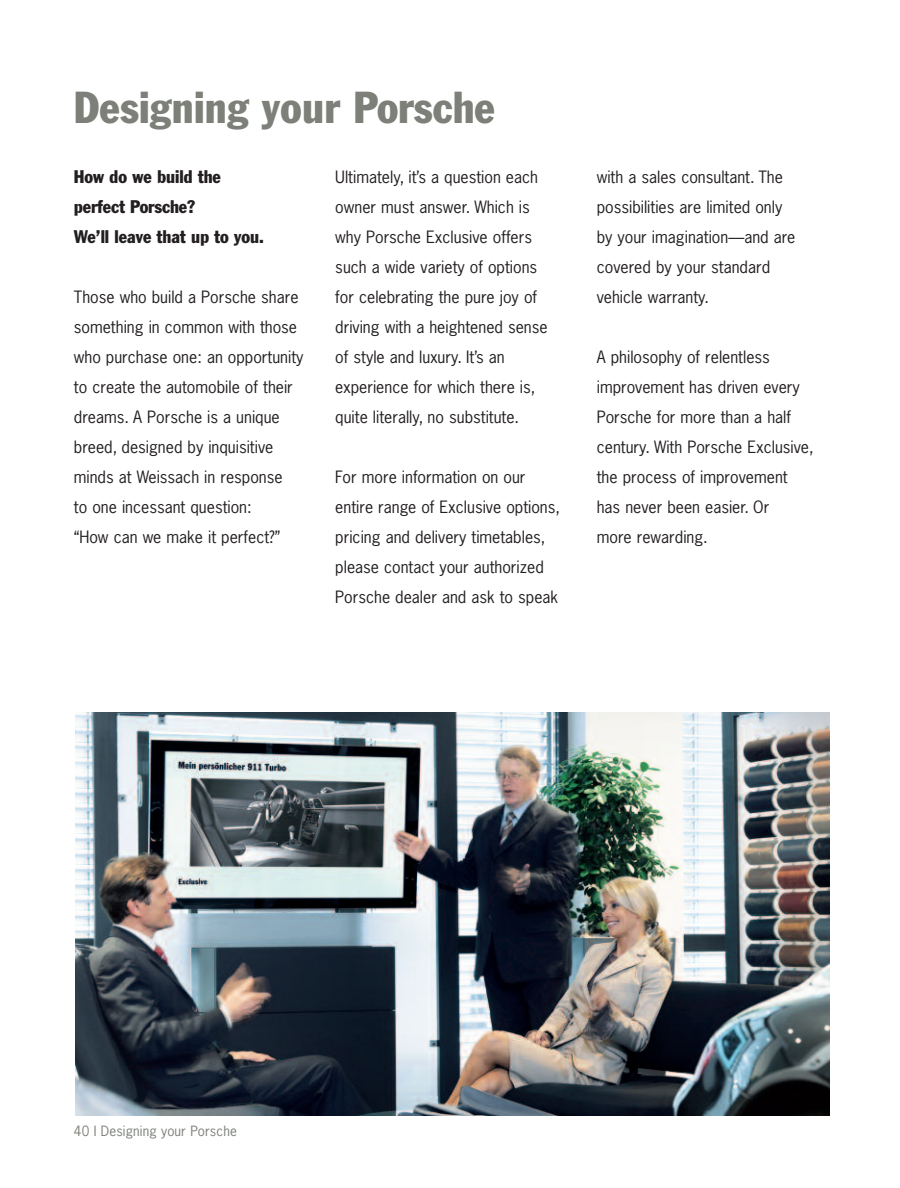
<style>
.page{position:relative;width:900px;height:1188px;background:#fff}
.page>*{position:absolute;margin:0;border:0;box-sizing:border-box;transform-origin:0 0}
.t1{font:condensed 44px "Porsche Franklin Gothic";letter-spacing:.01em;color:#7c8079}
.t2{font:condensed 18px/30px "Porsche Franklin Gothic";color:#231f20}
.t3{font:16px/30px "Porsche News Gothic";color:#231f20}
.t4{font:13.4px "Porsche News Gothic";letter-spacing:.01em;color:#7c8079}
</style>
<div class="page">
<img style="left:76px;top:713px;width:754px;height:403px">
<h1 class="t1" style="left:74px;top:92px;width:423px">Designing your Porsche</h1>
<p class="t2" style="left:74px;top:163px;width:192px">How do we build the perfect Porsche?<br>We’ll leave that up to you.</p>
<p class="t3" style="left:74px;top:283px;width:231px">Those who build a Porsche share something in common with those who purchase one: an opportunity to create the automobile of their dreams. A Porsche is a unique breed, designed by inquisitive minds at Weissach in response<br>to one incessant question:<br>“How can we make it perfect?”</p>
<p class="t3" style="left:335px;top:163px;width:214px">Ultimately, it’s a question each owner must answer. Which is why Porsche Exclusive offers such a wide variety of options for celebrating the pure joy of driving with a heightened sense of style and luxury. It’s an experience for which there is, quite literally, no substitute.</p>
<p class="t3" style="left:335px;top:463px;width:226px">For more information on our entire range of Exclusive options, pricing and delivery timetables, please contact your authorized<br>Porsche dealer and ask to speak</p>
<p class="t3" style="left:597px;top:163px;width:200px">with a sales consultant. The possibilities are limited only by your imagination—and are covered by your standard vehicle warranty.</p>
<p class="t3" style="left:597px;top:343px;width:218px">A philosophy of relentless improvement has driven every<br>Porsche for more than a half century. With Porsche Exclusive, the process of improvement has never been easier. Or<br>more rewarding.</p>
<p class="t4" style="left:74px;top:1125px;width:164px">40 I Designing your Porsche</p>
</div>
